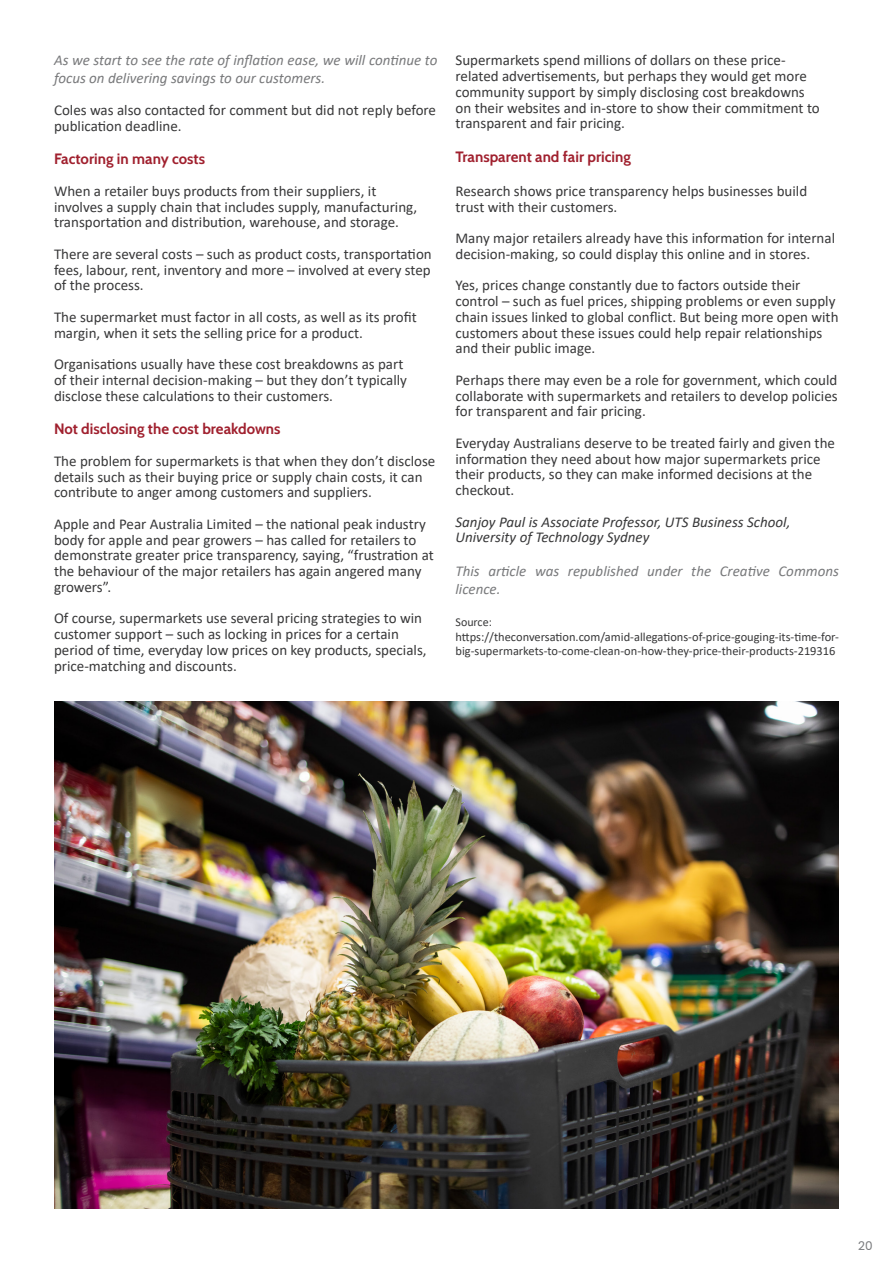
<style>
.page{position:relative;width:893px;height:1263px;background:#fff}
.page>*{position:absolute;margin:0;border:0;box-sizing:border-box;transform-origin:0 0}
.t1{font:15px/15.8px "Calibri";color:#383839}
.t2{font:italic 15px/18px "Calibri";color:#78797b}
.t3{font:italic 15px/15.8px "Calibri";color:#383839}
.t4{font:700 15px "Cabin";color:#a0202e}
.t5{font:12.45px/15px "Calibri";color:#383839}
.t6{font:12px "Calibri";color:#383839}
.t7{font:12px "Poppins";color:#77787b}
</style>
<div class="page">
<img style="left:54px;top:702px;width:785px;height:507px">
<p class="t2" style="left:54px;top:51px;width:385px">As we start to see the rate of inflation ease, we will continue to focus on delivering savings to our customers.</p>
<p class="t1" style="left:54px;top:102px;width:384px">Coles was also contacted for comment but did not reply before publication deadline.</p>
<p class="t4" style="left:54px;top:150px;width:153px">Factoring in many costs</p>
<p class="t1" style="left:54px;top:183px;width:365px">When a retailer buys products from their suppliers, it involves a supply chain that includes supply, manufacturing, transportation and distribution, warehouse, and storage.</p>
<p class="t1" style="left:54px;top:246px;width:379px;text-align:justify">There are several costs – such as product costs, transportation fees, labour, rent, inventory and more – involved at every step of the process.</p>
<p class="t1" style="left:54px;top:309px;width:364px">The supermarket must factor in all costs, as well as its profit margin, when it sets the selling price for a product.</p>
<p class="t1" style="left:54px;top:356px;width:355px">Organisations usually have these cost breakdowns as part of their internal decision-making – but they don’t typically disclose these calculations to their customers.</p>
<p class="t4" style="left:54px;top:420px;width:228px">Not disclosing the cost breakdowns</p>
<p class="t1" style="left:54px;top:453px;width:383px">The problem for supermarkets is that when they don’t disclose details such as their buying price or supply chain costs, it can contribute to anger among customers and suppliers.</p>
<p class="t1" style="left:54px;top:516px;width:381px">Apple and Pear Australia Limited – the national peak industry body for apple and pear growers – has called for retailers to demonstrate greater price transparency, saying, “frustration at the behaviour of the major retailers has again angered many growers”.</p>
<p class="t1" style="left:54px;top:610px;width:374px">Of course, supermarkets use several pricing strategies to win customer support – such as locking in prices for a certain period of time, everyday low prices on key products, specials, price-matching and discounts.</p>
<p class="t1" style="left:455px;top:52px;width:366px">Supermarkets spend millions of dollars on these price&shy;related advertisements, but perhaps they would get more community support by simply disclosing cost breakdowns on their websites and in-store to show their commitment to transparent and fair pricing.</p>
<p class="t4" style="left:455px;top:148px;width:177px">Transparent and fair pricing</p>
<p class="t1" style="left:455px;top:183px;width:353px">Research shows price transparency helps businesses build trust with their customers.</p>
<p class="t1" style="left:455px;top:230px;width:381px">Many major retailers already have this information for internal decision-making, so could display this online and in stores.</p>
<p class="t1" style="left:455px;top:277px;width:385px">Yes, prices change constantly due to factors outside their control – such as fuel prices, shipping problems or even supply chain issues linked to global conflict. But being more open with customers about these issues could help repair relationships and their public image.</p>
<p class="t1" style="left:455px;top:372px;width:384px;text-align:justify">Perhaps there may even be a role for government, which could collaborate with supermarkets and retailers to develop policies for transparent and fair pricing.</p>
<p class="t1" style="left:455px;top:435px;width:381px">Everyday Australians deserve to be treated fairly and given the information they need about how major supermarkets price their products, so they can make informed decisions at the checkout.</p>
<p class="t3" style="left:455px;top:513px;width:336px">Sanjoy Paul is Associate Professor, UTS Business School,<br>University of Technology Sydney</p>
<p class="t2" style="left:455px;top:561px;width:385px">This article was republished under the Creative Commons licence.</p>
<p class="t6" style="left:455px;top:613px;width:38px">Source:</p>
<p class="t5" style="left:455px;top:628px;width:385px">https://theconversation.com/amid-allegations-of-price-gouging-its-time-for&shy;big-supermarkets-to-come-clean-on-how-they-price-their-products-219316</p>
<p class="t7" style="left:858px;top:1239px;width:16px">20</p>
</div>
